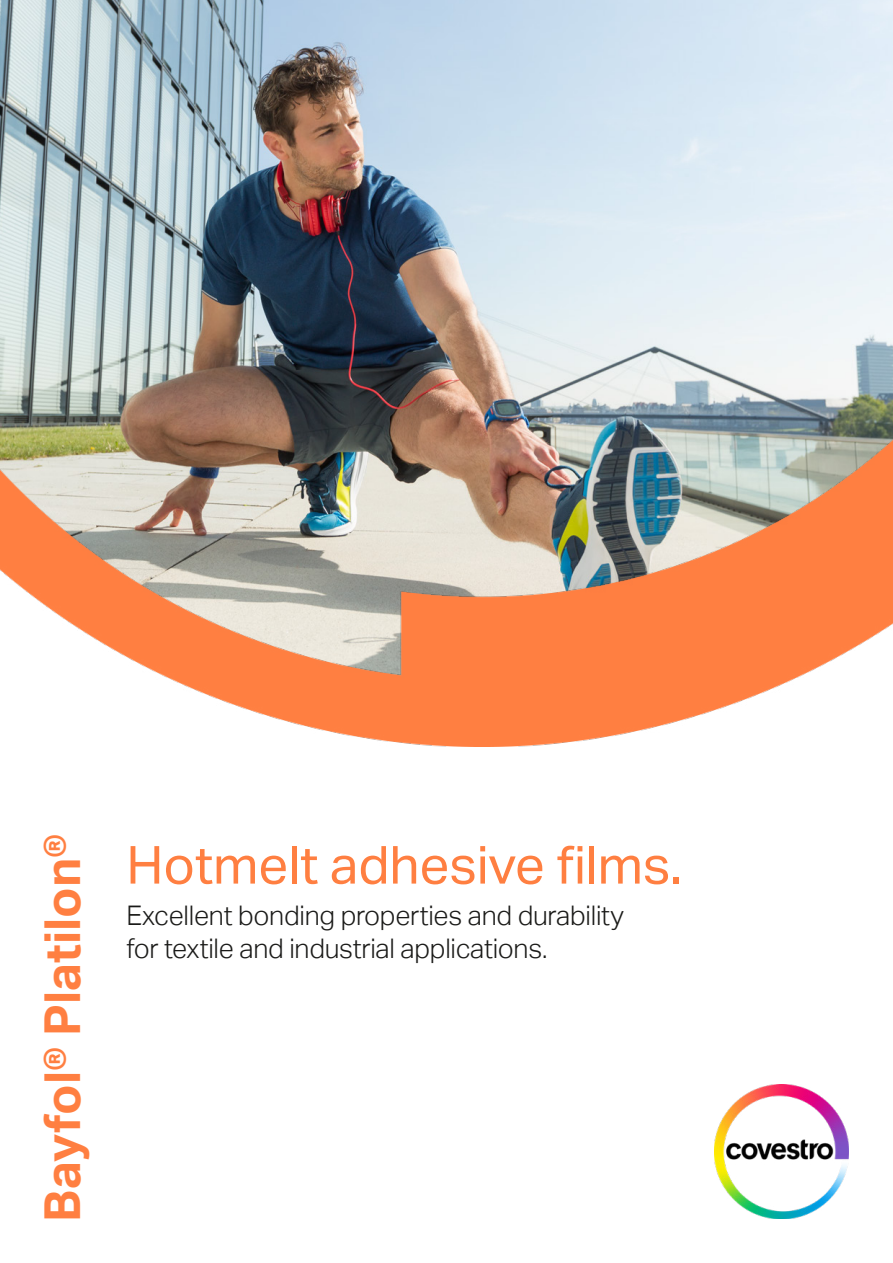
<style>
.page{position:relative;width:893px;height:1263px;background:#fff}
.page>*{position:absolute;margin:0;border:0;box-sizing:border-box;transform-origin:0 0}
.t1{font:52.5px "Aktiv Grotesk";color:#ff7f41}
.t2{font:700 49.65px "Aktiv Grotesk";color:#ff7f41}
.t3{font:300 27px/33px "Aktiv Grotesk";letter-spacing:-.01em;color:#1a1a18}
</style>
<div class="page">
<img style="left:0;top:0;width:893px;height:746px">
<img style="left:714px;top:1084px;width:134px;height:134px">
<h2 class="t2" style="left:34px;top:1221px;width:389px;rotate:-90deg">Bayfol® Platilon®</h2>
<h1 class="t1" style="left:126px;top:835px;width:557px">Hotmelt adhesive films.</h1>
<p class="t3" style="left:126px;top:899px;width:499px">Excellent bonding properties and durability for textile and industrial applications.</p>
</div>
